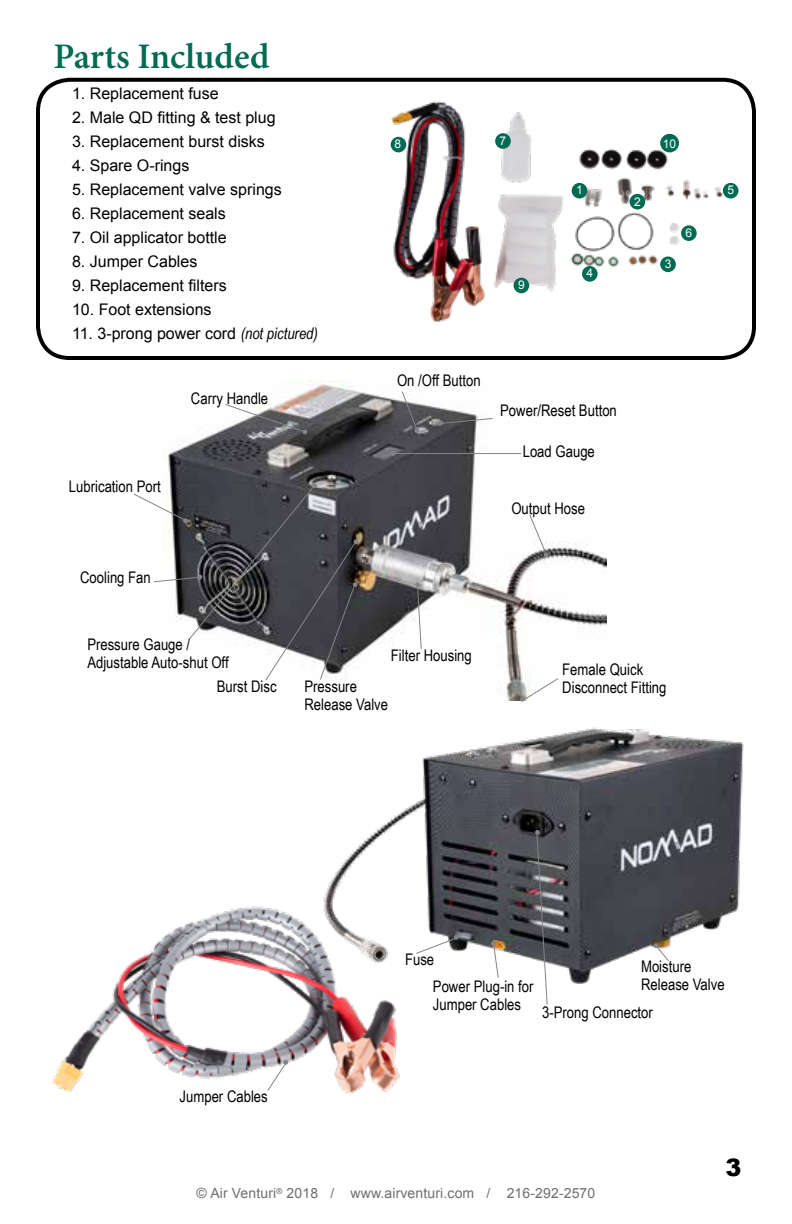
<style>
.page{position:relative;width:792px;height:1224px;background:#fff}
.page>*{position:absolute;margin:0;border:0;box-sizing:border-box;transform-origin:0 0}
.t1{font:600 36px "Minion Pro";color:#006b52}
.t2{font:900 24px "Arial";color:#000}
.t3{font:16px/18px "Arial Narrow";color:#000}
.t4{font:16px "Arial";color:#000}
.t5{font:14px "Arial";letter-spacing:.01em;color:#6d6e71}
.t6{font:12px "Arial";color:#fff}
.s1{font-family:"Arial Narrow";font-style:italic}
</style>
<div class="page">
<img style="left:53px;top:906px;width:347px;height:187px">
<div style="left:36px;top:78px;width:720px;height:282px;border:4px solid #000;border-radius:32px"></div>
<img style="left:390px;top:101px;width:338px;height:221px">
<img style="left:315px;top:727px;width:429px;height:259px">
<img style="left:168px;top:380px;width:439px;height:321px">
<svg style="left:415px;top:935px;width:43px;height:20px"></svg>
<svg style="left:415px;top:582px;width:7px;height:68px"></svg>
<svg style="left:134px;top:483px;width:224px;height:199px"></svg>
<svg style="left:224px;top:403px;width:83px;height:31px"></svg>
<svg style="left:391px;top:451px;width:4px;height:5px"></svg>
<hr style="left:392px;top:453px;width:129px;height:1px;background:#828487">
<svg style="left:528px;top:513px;width:21px;height:44px"></svg>
<svg style="left:520px;top:677px;width:39px;height:25px"></svg>
<svg style="left:654px;top:943px;width:16px;height:19px"></svg>
<svg style="left:266px;top:1060px;width:22px;height:32px"></svg>
<svg style="left:401px;top:390px;width:18px;height:42px"></svg>
<svg style="left:438px;top:417px;width:56px;height:9px"></svg>
<svg style="left:491px;top:941px;width:8px;height:38px"></svg>
<svg style="left:535px;top:830px;width:13px;height:175px"></svg>
<div style="left:495px;top:133px;width:16px;height:16px;background:#006b52;border-radius:50%"></div>
<div style="left:391px;top:137px;width:15px;height:15px;background:#006b52;border-radius:50%"></div>
<div style="left:572px;top:183px;width:15px;height:16px;background:#006b52;border-radius:50%"></div>
<div style="left:660px;top:134px;width:19px;height:18px;background:#006b52;border-radius:50%"></div>
<div style="left:514px;top:278px;width:15px;height:15px;background:#006b52;border-radius:50%"></div>
<div style="left:723px;top:183px;width:16px;height:16px;background:#006b52;border-radius:50%"></div>
<div style="left:681px;top:225px;width:16px;height:16px;background:#006b52;border-radius:50%"></div>
<div style="left:582px;top:266px;width:16px;height:16px;background:#006b52;border-radius:50%"></div>
<div style="left:660px;top:257px;width:16px;height:15px;background:#006b52;border-radius:50%"></div>
<div style="left:630px;top:194px;width:15px;height:16px;background:#006b52;border-radius:50%"></div>
<h1 class="t1" style="left:53px;top:32px;width:218px">Parts Included</h1>
<p class="t4" style="left:72px;top:83px;width:148px">1. Replacement fuse</p>
<p class="t4" style="left:72px;top:107px;width:205px">2. Male QD fitting &amp; test plug</p>
<p class="t4" style="left:72px;top:131px;width:194px">3. Replacement burst disks</p>
<p class="t4" style="left:72px;top:155px;width:119px">4. Spare O-rings</p>
<p class="t4" style="left:72px;top:179px;width:211px">5. Replacement valve springs</p>
<p class="t4" style="left:72px;top:203px;width:155px">6. Replacement seals</p>
<p class="t4" style="left:72px;top:227px;width:156px">7. Oil applicator bottle</p>
<p class="t4" style="left:72px;top:251px;width:127px">8. Jumper Cables</p>
<p class="t4" style="left:72px;top:275px;width:156px">9. Replacement filters</p>
<p class="t4" style="left:72px;top:299px;width:141px">10. Foot extensions</p>
<p class="t4" style="left:72px;top:323px;width:247px">11. 3-prong power cord <span class="s1">(not pictured)</span></p>
<p class="t3" style="left:69px;top:477px;width:93px">Lubrication Port</p>
<p class="t3" style="left:191px;top:388px;width:79px">Carry Handle</p>
<p class="t6" style="left:395px;top:136px;width:8px">8</p>
<p class="t6" style="left:500px;top:133px;width:8px">7</p>
<p class="t6" style="left:518px;top:277px;width:8px">9</p>
<p class="t6" style="left:576px;top:182px;width:8px">1</p>
<p class="t6" style="left:586px;top:265px;width:8px">4</p>
<p class="t6" style="left:634px;top:194px;width:8px">2</p>
<p class="t6" style="left:663px;top:136px;width:15px">10</p>
<p class="t6" style="left:665px;top:256px;width:8px">3</p>
<p class="t6" style="left:686px;top:225px;width:8px">6</p>
<p class="t3" style="left:397px;top:371px;width:85px">On /Off Button</p>
<p class="t3" style="left:500px;top:401px;width:118px">Power/Reset Button</p>
<p class="t3" style="left:523px;top:442px;width:74px">Load Gauge</p>
<p class="t3" style="left:511px;top:498px;width:75px">Output Hose</p>
<p class="t3" style="left:80px;top:568px;width:72px">Cooling Fan</p>
<p class="t3" style="left:87px;top:635px;width:143px">Pressure Gauge /<br>Adjustable Auto-shut Off</p>
<p class="t3" style="left:217px;top:676px;width:61px">Burst Disc</p>
<p class="t3" style="left:304px;top:677px;width:85px">Pressure<br>Release Valve</p>
<p class="t3" style="left:391px;top:645px;width:82px">Filter Housing</p>
<p class="t3" style="left:562px;top:660px;width:106px">Female Quick<br>Disconnect Fitting</p>
<p class="t6" style="left:727px;top:182px;width:8px">5</p>
<p class="t3" style="left:180px;top:1087px;width:90px">Jumper Cables</p>
<p class="t3" style="left:433px;top:945px;width:102px;line-height:27px;text-indent:-28px">Fuse<br>Power Plug-in for</p>
<p class="t3" style="left:433px;top:994px;width:90px">Jumper Cables</p>
<p class="t3" style="left:641px;top:956px;width:85px">Moisture<br>Release Valve</p>
<p class="t3" style="left:542px;top:1002px;width:112px">3-Prong Connector</p>
<h2 class="t2" style="left:726px;top:1150px;width:18px">3</h2>
<p class="t5" style="left:197px;top:1184px;width:400px">© Air Venturi<sup>®</sup> 2018 / www.airventuri.com / 216-292-2570</p>
</div>
